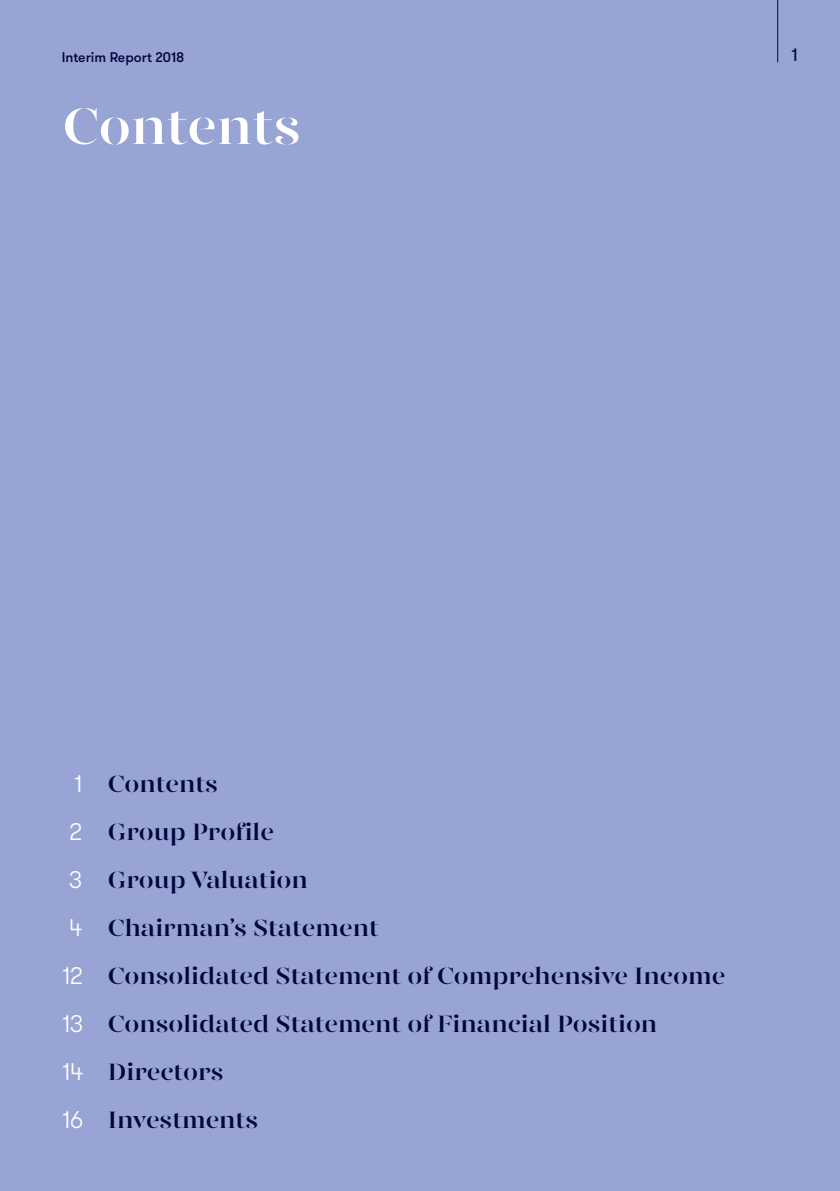
<style>
.page{position:relative;width:840px;height:1191px;background:#fff}
.page>*{position:absolute;margin:0;border:0;box-sizing:border-box;transform-origin:0 0}
._01_Page_Heading_L1{font:700 52px "Gabriela Stencil";color:#fff}
.ToC_L1{font:700 24px "Gabriela Stencil";color:#02063d}
.t1{font:18px "GT Walsheim";color:#02063d}
.t2{font:500 14px "GT Walsheim";color:#02063d}
.s1{font-family:"GT Walsheim";font-weight:300;color:#fff}
</style>
<div class="page">
<div style="left:0;top:0;width:839px;height:1191px;background:#98a4d3"></div>
<hr style="left:776px;top:0;width:1px;height:62px;background:#02063d">
<p class="t2" style="left:62px;top:49px;width:124px">Interim Report 2018</p>
<p class="t1" style="left:791px;top:44px;width:15px">11</p>
<p class="_01_Page_Heading_L1" style="left:62px;top:94px;width:240px">Contents</p>
<p class="ToC_L1" style="left:74px;top:769px;width:145px"><span class="s1">1</span> Contents</p>
<p class="ToC_L1" style="left:70px;top:817px;width:206px"><span class="s1">2</span> Group Profile</p>
<p class="ToC_L1" style="left:69px;top:865px;width:240px"><span class="s1">3</span> Group Valuation</p>
<p class="ToC_L1" style="left:69px;top:913px;width:311px"><span class="s1">4</span> Chairman’s Statement</p>
<p class="ToC_L1" style="left:62px;top:961px;width:664px"><span class="s1">12</span> Consolidated Statement of Comprehensive Income</p>
<p class="ToC_L1" style="left:62px;top:1009px;width:596px"><span class="s1">13</span> Consolidated Statement of Financial Position</p>
<p class="ToC_L1" style="left:62px;top:1057px;width:162px"><span class="s1">14</span> Directors</p>
<p class="ToC_L1" style="left:62px;top:1105px;width:197px"><span class="s1">16</span> Investments</p>
</div>
